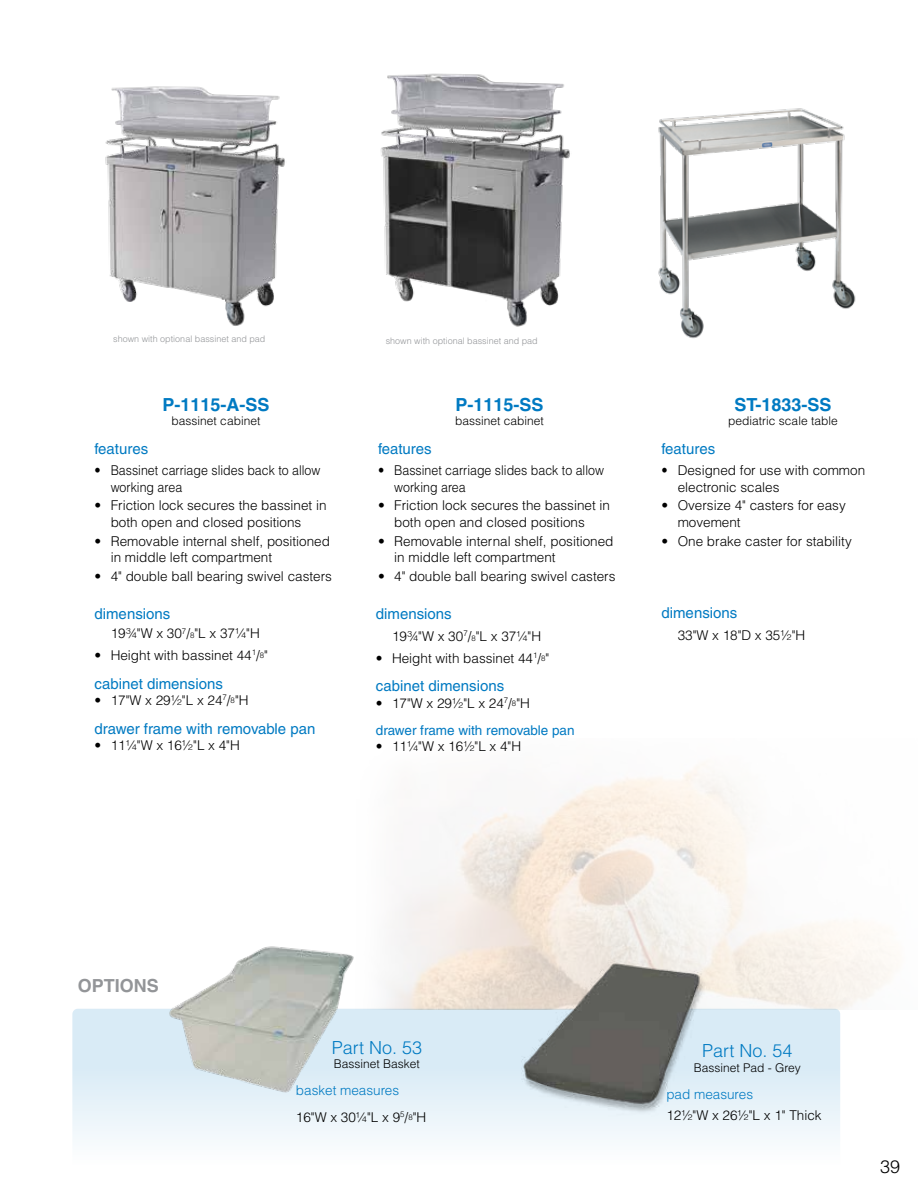
<style>
.page{position:relative;width:918px;height:1188px;background:#fff}
.page>*{position:absolute;margin:0;border:0;box-sizing:border-box;transform-origin:0 0}
.t1{font:700 18px "Helvetica LT Pro";color:#007ac2}
.t2{font:300 18px "Helvetica LT Pro";color:#007ac2}
.t3{font:700 18px "Helvetica LT Pro";color:#939598}
.t4{font:300 18px "Helvetica LT Pro";color:#000}
.t5{font:15px "Helvetica LT Pro";color:#007ac2}
.t6{font:300 13.5px/16.2px "Helvetica LT Pro";color:#000}
.t7{font:300 13.5px/16.2px "Helvetica LT Pro";color:#000;scale:.92 1}
.t8{font:13.5px/27px "Helvetica LT Pro";color:#007ac2}
.t9{font:300 13.5px "Helvetica LT Pro";color:#007ac2}
.t10{font:300 12px "Helvetica LT Pro";color:#000}
.t11{font:300 9px "Helvetica LT Pro";color:#939598}
.s1{font-size:7.8px}
.s2{font-weight:300;color:#000}
.s3{font-weight:300;font-size:7.8px;color:#000}
.s4{color:#007ac2}
</style>
<div class="page">
<div style="left:72px;top:1009px;width:768px;height:165px;background:linear-gradient(to bottom,#d0e6f4,#fcfdfe);border-radius:5px"></div>
<img style="left:521px;top:961px;width:185px;height:158px">
<img style="left:166px;top:946px;width:190px;height:149px">
<img style="left:105px;top:86px;width:180px;height:240px">
<img style="left:380px;top:73px;width:190px;height:254px">
<img style="left:658px;top:108px;width:198px;height:231px">
<p class="t11" style="left:113px;top:333px;width:154px">shown with optional bassinet and pad</p>
<p class="t11" style="left:386px;top:336px;width:154px">shown with optional bassinet and pad</p>
<h1 class="t1" style="left:162px;top:393px;width:109px">P-1115-A-SS</h1>
<p class="t10" style="left:172px;top:413px;width:90px">bassinet cabinet</p>
<h1 class="t1" style="left:455px;top:393px;width:90px">P-1115-SS</h1>
<p class="t10" style="left:455px;top:413px;width:90px">bassinet cabinet</p>
<h1 class="t1" style="left:735px;top:393px;width:98px">ST-1833-SS</h1>
<p class="t10" style="left:728px;top:413px;width:111px">pediatric scale table</p>
<p class="t5" style="left:94px;top:440px;width:55px">features</p>
<p class="t7" style="left:111px;top:462px;width:230px;text-indent:-16px">• Bassinet carriage slides back to allow working area</p>
<p class="t6" style="left:111px;top:497px;width:217px;text-indent:-16px">• Friction lock secures the bassinet in both open and closed positions</p>
<p class="t6" style="left:111px;top:533px;width:221px;text-indent:-16px">• Removable internal shelf, positioned in middle left compartment</p>
<p class="t6" style="left:94px;top:568px;width:239px">• 4" double ball bearing swivel casters</p>
<p class="t5" style="left:94px;top:605px;width:77px">dimensions</p>
<p class="t6" style="left:111px;top:625px;width:151px">19¾"W x 30<sup>7</sup>/<span class="s1">8</span>"L x 37¼"H</p>
<p class="t6" style="left:95px;top:647px;width:175px">• Height with bassinet 44<sup>1</sup>/<span class="s1">8</span>"</p>
<p class="t5" style="left:94px;top:675px;width:130px">cabinet dimensions</p>
<p class="t6" style="left:94px;top:692px;width:156px">• 17"W x 29½"L x 24<sup>7</sup>/<span class="s1">8</span>"H</p>
<p class="t5" style="left:94px;top:720px;width:222px">drawer frame with removable pan</p>
<p class="t6" style="left:94px;top:737px;width:147px">• 11¼"W x 16½"L x 4"H</p>
<p class="t5" style="left:378px;top:440px;width:55px">features</p>
<p class="t7" style="left:394px;top:462px;width:230px;text-indent:-16px">• Bassinet carriage slides back to allow working area</p>
<p class="t6" style="left:394px;top:497px;width:217px;text-indent:-16px">• Friction lock secures the bassinet in both open and closed positions</p>
<p class="t6" style="left:394px;top:533px;width:221px;text-indent:-16px">• Removable internal shelf, positioned in middle left compartment</p>
<p class="t6" style="left:378px;top:568px;width:239px">• 4" double ball bearing swivel casters</p>
<p class="t5" style="left:376px;top:605px;width:77px">dimensions</p>
<p class="t6" style="left:392px;top:628px;width:151px">19¾"W x 30<sup>7</sup>/<span class="s1">8</span>"L x 37¼"H</p>
<p class="t6" style="left:376px;top:649px;width:175px">• Height with bassinet 44<sup>1</sup>/<span class="s1">8</span>"</p>
<p class="t5" style="left:376px;top:677px;width:130px">cabinet dimensions</p>
<p class="t8" style="left:376px;top:689px;width:200px"><span class="s2">• 17"W x 29½"L x 24</span><sup>7</sup><span class="s2">/</span><span class="s3">8</span><span class="s2">"H<br></span>drawer frame with removable pan</p>
<p class="t6" style="left:376px;top:738px;width:147px">• 11¼"W x 16½"L x 4"H</p>
<p class="t5" style="left:662px;top:440px;width:55px">features</p>
<p class="t7" style="left:678px;top:462px;width:205px;text-indent:-16px">• Designed for use with common electronic scales</p>
<p class="t6" style="left:678px;top:497px;width:170px;text-indent:-16px">• Oversize 4" casters for easy movement</p>
<p class="t6" style="left:662px;top:533px;width:192px">• One brake caster for stability</p>
<p class="t5" style="left:662px;top:604px;width:77px">dimensions</p>
<p class="t6" style="left:678px;top:627px;width:129px">33"W x 18"D x 35½"H</p>
<h1 class="t3" style="left:78px;top:975px;width:83px">OPTIONS</h1>
<h1 class="t2" style="left:332px;top:1036px;width:92px">Part No. 53</h1>
<p class="t10" style="left:334px;top:1056px;width:88px">Bassinet Basket</p>
<p class="t6" style="left:296px;top:1077px;width:132px;line-height:27px"><span class="s4">basket measures<br></span>16"W x 30¼"L x 9<sup>5</sup>/<span class="s1">8</span>"H</p>
<h1 class="t2" style="left:702px;top:1040px;width:92px">Part No. 54</h1>
<p class="t10" style="left:694px;top:1060px;width:109px">Bassinet Pad - Grey</p>
<p class="t9" style="left:666px;top:1085px;width:88px">pad measures</p>
<p class="t6" style="left:666px;top:1107px;width:157px">12½"W x 26½"L x 1" Thick</p>
<h1 class="t4" style="left:880px;top:1155px;width:22px">39</h1>
</div>
